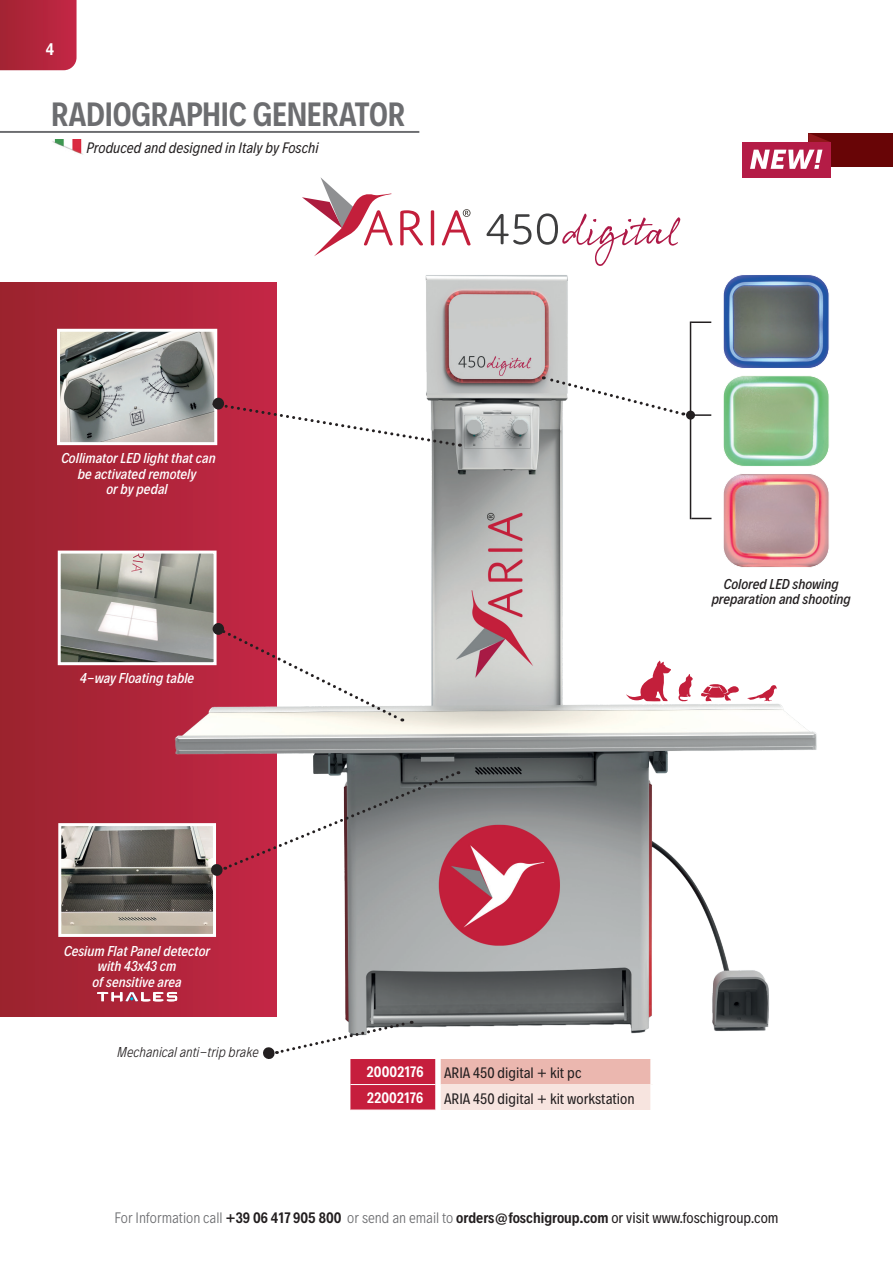
<style>
.page{position:relative;width:893px;height:1263px;background:#fff}
.page>*{position:absolute;margin:0;border:0;box-sizing:border-box;transform-origin:0 0}
.t1{font:600 30px "Decalotype";letter-spacing:-.01em;color:#6c6d70}
.t2{font:600 15px "Decalotype";color:#fff}
.t3{font:600 13.5px "Decalotype";color:#231f20}
.t4{font:13.5px "Decalotype";color:#231f20}
.t5{font:italic 13.5px "Decalotype";color:#231f20}
.t6{font:600 13.5px "Decalotype";color:#fff}
.t7{font:italic 500 12.75px/15.3px "Decalotype";color:#fff;text-align:center}
.t8{font:italic 500 12.75px/15.3px "Decalotype";color:#231f20;text-align:center}
.t9{font:italic 300 12.75px "Decalotype";color:#231f20}
.s1{font-weight:300;color:#6c6d70}
.s2{font-weight:400}
</style>
<div class="page">
<svg style="left:0;top:0;width:77px;height:70px;background:#b3273e"></svg>
<svg style="left:0;top:283px;width:170px;height:734px;background:#a52434"></svg>
<img style="left:170px;top:223px;width:647px;height:811px">
<hr style="left:0;top:131px;width:419px;height:2px;background:#6c6d70">
<svg style="left:302px;top:177px;width:91px;height:79px"></svg>
<svg style="left:400px;top:210px;width:23px;height:35px"></svg>
<svg style="left:431px;top:210px;width:3px;height:35px"></svg>
<svg style="left:442px;top:209px;width:28px;height:36px"></svg>
<svg style="left:486px;top:214px;width:45px;height:31px"></svg>
<svg style="left:537px;top:213px;width:143px;height:53px"></svg>
<div style="left:808px;top:133px;width:85px;height:33px;background:#680506"></div>
<div style="left:742px;top:142px;width:88px;height:35px;background:#b41c46"></div>
<svg style="left:750px;top:133px;width:80px;height:36px"></svg>
<svg style="left:542px;top:375px;width:142px;height:41px"></svg>
<img style="left:61px;top:333px;width:152px;height:108px">
<div style="left:57px;top:329px;width:160px;height:116px;border:3px solid #fff"></div>
<img style="left:723px;top:274px;width:106px;height:94px">
<div style="left:723px;top:274px;width:106px;height:95px;border:1px solid #fff;border-radius:21px"></div>
<img style="left:723px;top:376px;width:104px;height:90px">
<div style="left:723px;top:375px;width:106px;height:92px;border:1px solid #fff;border-radius:21px"></div>
<img style="left:62px;top:555px;width:151px;height:106px">
<div style="left:58px;top:551px;width:159px;height:114px;border:3px solid #fff"></div>
<img style="left:723px;top:473px;width:104px;height:94px">
<div style="left:723px;top:473px;width:106px;height:95px;border:1px solid #fff;border-radius:21px"></div>
<svg style="left:218px;top:627px;width:185px;height:96px"></svg>
<svg style="left:214px;top:402px;width:246px;height:46px"></svg>
<img style="left:62px;top:827px;width:150px;height:106px">
<div style="left:58px;top:823px;width:158px;height:114px;border:3px solid #fff"></div>
<svg style="left:691px;top:518px;width:20px;height:1px"></svg>
<svg style="left:262px;top:1019px;width:178px;height:91px"></svg>
<div style="left:440px;top:1059px;width:213px;height:25px;background:#ebb7af"></div>
<div style="left:440px;top:1084px;width:213px;height:26px;background:#f7e4df"></div>
<div style="left:650px;top:1059px;width:5px;height:25px;background:#fff"></div>
<div style="left:650px;top:1084px;width:5px;height:26px;background:#fff"></div>
<hr style="left:439px;top:1059px;width:2px;height:25px;background:#fff">
<hr style="left:439px;top:1084px;width:2px;height:26px;background:#fff">
<hr style="left:350px;top:1084px;width:85px;height:1px;background:#fff">
<svg style="left:97px;top:992px;width:80px;height:9px"></svg>
<svg style="left:626px;top:660px;width:45px;height:41px"></svg>
<svg style="left:678px;top:674px;width:15px;height:28px"></svg>
<svg style="left:747px;top:685px;width:30px;height:16px"></svg>
<svg style="left:700px;top:684px;width:39px;height:19px"></svg>
<hr style="left:690px;top:321px;width:1px;height:198px;background:#231f20">
<hr style="left:691px;top:321px;width:20px;height:2px;background:#231f20">
<hr style="left:691px;top:414px;width:20px;height:2px;background:#231f20">
<div style="left:686px;top:411px;width:9px;height:9px;background:#231f20;border-radius:50%"></div>
<div style="left:213px;top:623px;width:11px;height:12px;background:#231f20;border-radius:50%"></div>
<div style="left:213px;top:398px;width:11px;height:11px;background:#231f20;border-radius:50%"></div>
<svg style="left:210px;top:770px;width:249px;height:106px"></svg>
<img style="left:52px;top:140px;width:31px;height:15px">
<p class="t2" style="left:46px;top:37px;width:10px">4</p>
<h1 class="t1" style="left:51px;top:90px;width:356px">RADIOGRAPHIC GENERATOR</h1>
<p class="t5" style="left:86px;top:140px;width:234px">Produced and designed in Italy by Foschi</p>
<p class="t7" style="left:61px;top:451px;width:156px">Collimator LED light that can be activated remotely<br>or by pedal</p>
<p class="t7" style="left:80px;top:671px;width:116px">4-way Floating table</p>
<p class="t7" style="left:64px;top:944px;width:148px">Cesium Flat Panel detector with 43x43 cm<br>of sensitive area</p>
<p class="t9" style="left:117px;top:1045px;width:143px">Mechanical anti-trip brake</p>
<p class="t8" style="left:712px;top:577px;width:141px">Colored LED showing preparation and shooting</p>
<p class="t6" style="left:367px;top:1061px;width:58px">20002176</p>
<p class="t4" style="left:444px;top:1062px;width:139px">ARIA 450 digital + kit pc</p>
<p class="t6" style="left:367px;top:1086px;width:58px">22002176</p>
<p class="t4" style="left:444px;top:1087px;width:192px">ARIA 450 digital + kit workstation</p>
<p class="t3" style="left:114px;top:1206px;width:665px"><span class="s1">For Information call</span> +39 06 417 905 800 <span class="s1">or send an email to</span> orders@foschigroup.com <span class="s2">or visit www.foschigroup.com</span></p>
</div>
